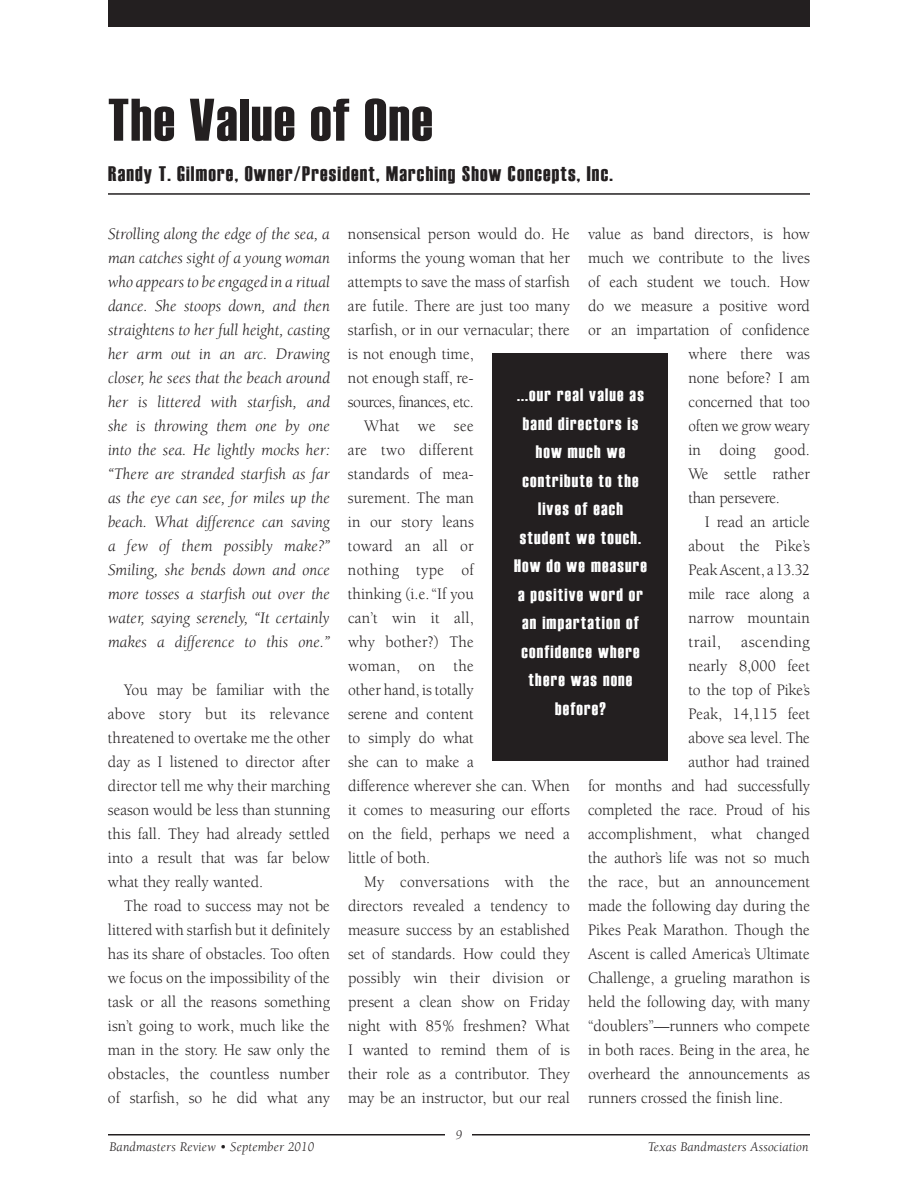
<style>
.page{position:relative;width:918px;height:1188px;background:#fff}
.page>*{position:absolute;margin:0;border:0;box-sizing:border-box;transform-origin:0 0}
.t1{font:60px "Haettenschweiler";letter-spacing:.025em;color:#231f20}
.t2{font:21px "Haettenschweiler";letter-spacing:.06em;color:#231f20}
.t3{font:18px/28.5px "Haettenschweiler";letter-spacing:.07em;color:#fff;text-align:center}
.t4{font:16.5px/24px "Berkeley";color:#231f20;text-align:justify;scale:.95 1}
.t5{font:italic 16.5px/24px "Berkeley";color:#231f20;text-align:justify}
.t6{font:16.5px "Berkeley";letter-spacing:.02em;color:#231f20;scale:.95 1}
.t7{font:16.5px "Berkeley";letter-spacing:-.03em;color:#231f20;scale:.95 1}
.t8{font:16.5px "Berkeley";letter-spacing:.025em;color:#231f20;scale:.95 1}
.t9{font:16.5px "Berkeley";color:#231f20;scale:.92 1}
.t10{font:16.5px "Berkeley";letter-spacing:.025em;color:#231f20}
.t11{font:16.5px "Berkeley";letter-spacing:-.02em;color:#231f20;scale:.95 1}
.t12{font:italic 13.5px "Berkeley";letter-spacing:.01em;color:#231f20}
</style>
<div class="page">
<hr style="left:108px;top:1134px;width:702px;height:2px;background:#231f20">
<div style="left:108px;top:0;width:702px;height:27px;background:#231f20"></div>
<hr style="left:108px;top:193px;width:702px;height:2px;background:#231f20">
<div style="left:493px;top:353px;width:175px;height:408px;background:#231f20"></div>
<div style="left:446px;top:1120px;width:26px;height:28px;background:#fff"></div>
<h1 class="t1" style="left:108px;top:86px;width:326px">The Value of One</h1>
<p class="t2" style="left:108px;top:162px;width:506px">Randy T. Gilmore, Owner/President, Marching Show Concepts, Inc.</p>
<p class="t5" style="left:108px;top:223px;width:224px">Strolling along the edge of the sea, a man catches sight of a young woman who appears to be engaged in a ritual dance. She stoops down, and then straightens to her full height, casting her arm out in an arc. Drawing closer, he sees that the beach around her is littered with starfish, and she is throwing them one by one into the sea. He lightly mocks her: “There are stranded starfish as far as the eye can see, for miles up the beach. What difference can saving a few of them possibly make?” Smiling, she bends down and once more tosses a starfish out over the water, saying serenely, “It certainly makes a difference to this one.”</p>
<p class="t4" style="left:108px;top:678px;width:235px;text-indent:16px">You may be familiar with the above story but its relevance threatened to overtake me the other day as I listened to director after director tell me why their marching season would be less than stunning this fall. They had already settled into a result that was far below what they really wanted.</p>
<p class="t4" style="left:108px;top:894px;width:235px;text-indent:16px">The road to success may not be littered with starfish but it definitely has its share of obstacles. Too often we focus on the impossibility of the task or all the reasons something isn’t going to work, much like the man in the story. He saw only the obstacles, the countless number of starfish, so he did what any</p>
<p class="t4" style="left:348px;top:223px;width:235px">nonsensical person would do. He</p>
<p class="t4" style="left:348px;top:247px;width:235px">informs the young woman that her</p>
<p class="t4" style="left:348px;top:271px;width:235px">attempts to save the mass of starfish</p>
<p class="t4" style="left:348px;top:295px;width:235px">are futile. There are just too many</p>
<p class="t4" style="left:348px;top:319px;width:235px">starfish, or in our vernacular; there</p>
<p class="t4" style="left:348px;top:343px;width:134px">is not enough time,</p>
<p class="t4" style="left:348px;top:367px;width:134px">not enough staff, re-</p>
<p class="t7" style="left:348px;top:394px;width:134px">sources, finances, etc.</p>
<p class="t8" style="left:364px;top:418px;width:117px">What we see</p>
<p class="t4" style="left:348px;top:439px;width:134px">are two different</p>
<p class="t4" style="left:348px;top:463px;width:134px">standards of mea-</p>
<p class="t4" style="left:348px;top:487px;width:134px">surement. The man</p>
<p class="t4" style="left:348px;top:511px;width:134px">in our story leans</p>
<p class="t4" style="left:348px;top:535px;width:134px">toward an all or</p>
<p class="t6" style="left:348px;top:562px;width:134px">nothing type of</p>
<p class="t4" style="left:348px;top:583px;width:134px">thinking (i.e.“If you</p>
<p class="t4" style="left:348px;top:606px;width:134px">can’t win it all,</p>
<p class="t4" style="left:348px;top:630px;width:134px">why bother?) The</p>
<p class="t8" style="left:348px;top:657px;width:134px">woman, on the</p>
<p class="t4" style="left:348px;top:678px;width:134px">other hand, is totally</p>
<p class="t4" style="left:348px;top:702px;width:134px">serene and content</p>
<p class="t4" style="left:348px;top:726px;width:134px">to simply do what</p>
<p class="t4" style="left:348px;top:750px;width:134px">she can to make a</p>
<p class="t4" style="left:348px;top:774px;width:235px">difference wherever she can. When</p>
<p class="t4" style="left:348px;top:798px;width:235px">it comes to measuring our efforts</p>
<p class="t4" style="left:348px;top:822px;width:235px">on the field, perhaps we need a</p>
<p class="t4" style="left:348px;top:846px;width:88px">little of both.</p>
<p class="t6" style="left:364px;top:873px;width:218px">My conversations with the</p>
<p class="t4" style="left:348px;top:895px;width:235px">directors revealed a tendency to</p>
<p class="t4" style="left:348px;top:919px;width:235px">measure success by an established</p>
<p class="t4" style="left:348px;top:943px;width:235px">set of standards. How could they</p>
<p class="t4" style="left:348px;top:967px;width:235px">possibly win their division or</p>
<p class="t4" style="left:348px;top:991px;width:235px">present a clean show on Friday</p>
<p class="t4" style="left:348px;top:1015px;width:235px">night with 85% freshmen? What</p>
<p class="t4" style="left:348px;top:1039px;width:235px">I wanted to remind them of is</p>
<p class="t4" style="left:348px;top:1063px;width:235px">their role as a contributor. They</p>
<p class="t4" style="left:348px;top:1087px;width:235px">may be an instructor, but our real</p>
<p class="t4" style="left:588px;top:223px;width:235px">value as band directors, is how</p>
<p class="t4" style="left:588px;top:247px;width:235px">much we contribute to the lives</p>
<p class="t4" style="left:588px;top:271px;width:235px">of each student we touch. How</p>
<p class="t4" style="left:588px;top:295px;width:235px">do we measure a positive word</p>
<p class="t4" style="left:588px;top:319px;width:235px">or an impartation of confidence</p>
<p class="t4" style="left:689px;top:343px;width:129px">where there was</p>
<p class="t4" style="left:689px;top:367px;width:129px">none before? I am</p>
<p class="t4" style="left:689px;top:391px;width:129px">concerned that too</p>
<p class="t9" style="left:688px;top:417px;width:134px">often we grow weary</p>
<p class="t4" style="left:688px;top:438px;width:129px">in doing good.</p>
<p class="t4" style="left:688px;top:462px;width:129px">We settle rather</p>
<p class="t11" style="left:688px;top:489px;width:98px">than persevere.</p>
<p class="t4" style="left:705px;top:510px;width:112px">I read an article</p>
<p class="t4" style="left:688px;top:534px;width:129px">about the Pike’s</p>
<p class="t4" style="left:688px;top:558px;width:129px">Peak Ascent, a 13.32</p>
<p class="t4" style="left:689px;top:582px;width:129px">mile race along a</p>
<p class="t4" style="left:689px;top:606px;width:129px">narrow mountain</p>
<p class="t10" style="left:688px;top:633px;width:123px">trail, ascending</p>
<p class="t4" style="left:689px;top:654px;width:129px">nearly 8,000 feet</p>
<p class="t4" style="left:689px;top:678px;width:129px">to the top of Pike’s</p>
<p class="t4" style="left:689px;top:702px;width:129px">Peak, 14,115 feet</p>
<p class="t4" style="left:689px;top:726px;width:129px">above sea level. The</p>
<p class="t4" style="left:689px;top:750px;width:129px">author had trained</p>
<p class="t4" style="left:588px;top:774px;width:235px">for months and had successfully</p>
<p class="t4" style="left:588px;top:798px;width:235px">completed the race. Proud of his</p>
<p class="t4" style="left:588px;top:822px;width:235px">accomplishment, what changed</p>
<p class="t4" style="left:588px;top:846px;width:235px">the author’s life was not so much</p>
<p class="t4" style="left:588px;top:870px;width:235px">the race, but an announcement</p>
<p class="t4" style="left:588px;top:894px;width:235px">made the following day during the</p>
<p class="t4" style="left:588px;top:918px;width:235px">Pikes Peak Marathon. Though the</p>
<p class="t4" style="left:588px;top:943px;width:235px">Ascent is called America’s Ultimate</p>
<p class="t4" style="left:588px;top:967px;width:235px">Challenge, a grueling marathon is</p>
<p class="t4" style="left:588px;top:991px;width:235px">held the following day, with many</p>
<p class="t4" style="left:588px;top:1015px;width:235px">“doublers”—runners who compete</p>
<p class="t4" style="left:588px;top:1039px;width:235px">in both races. Being in the area, he</p>
<p class="t4" style="left:588px;top:1063px;width:235px">overheard the announcements as</p>
<p class="t4" style="left:588px;top:1087px;width:207px">runners crossed the finish line.</p>
<p class="t3" style="left:514px;top:380px;width:134px">...our real value as band directors is how much we contribute to the lives of each student we touch.<br>How do we measure a positive word or an impartation of confidence where there was none before?</p>
<p class="t12" style="left:456px;top:1128px;width:8px">9</p>
<p class="t12" style="left:110px;top:1140px;width:206px">Bandmasters Review • September 2010</p>
<p class="t12" style="left:648px;top:1140px;width:162px">Texas Bandmasters Association</p>
</div>
